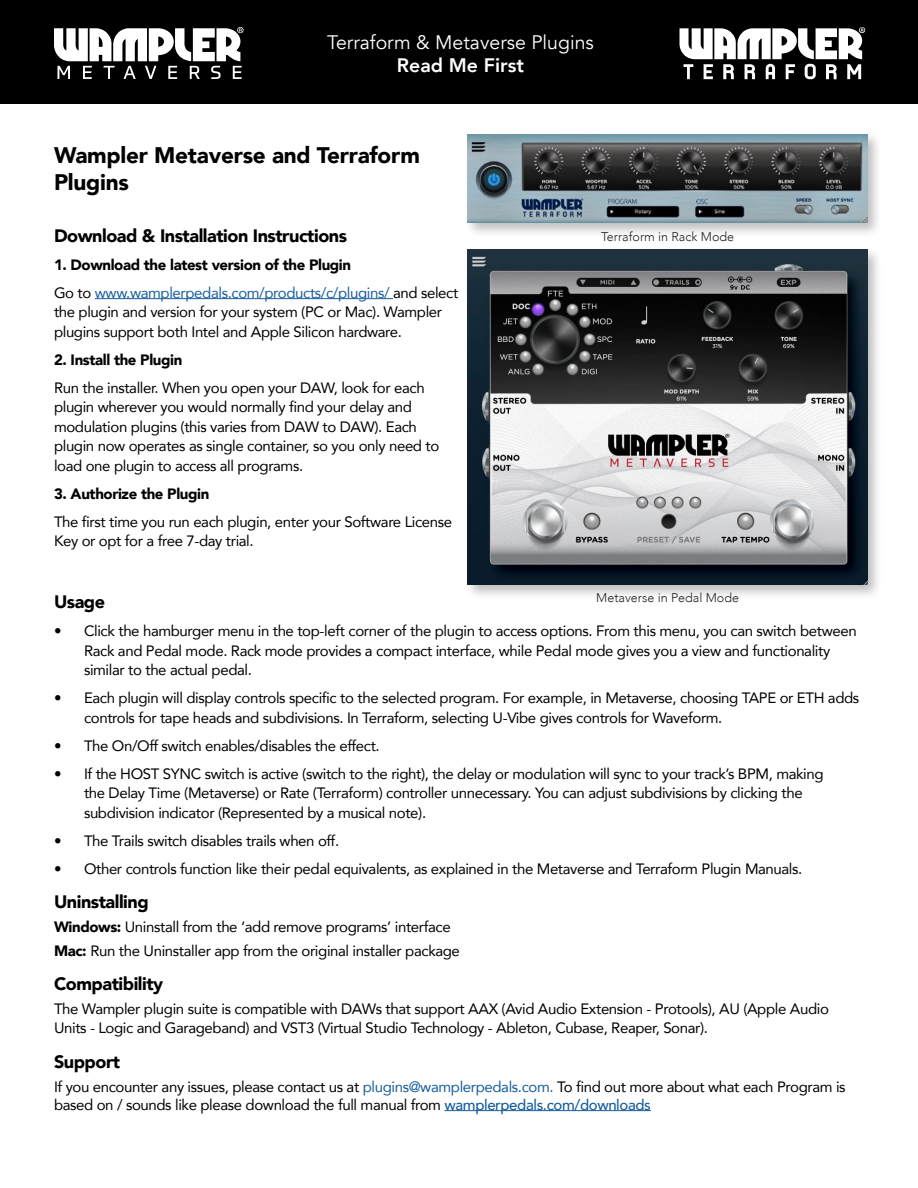
<style>
.page{position:relative;width:918px;height:1188px;background:#fff}
.page>*{position:absolute;margin:0;border:0;box-sizing:border-box;transform-origin:0 0}
.t1{font:900 22.5px/27px "Avenir";letter-spacing:-.01em;color:#000}
.t2{font:19.5px "Avenir";color:#fff}
.t3{font:800 19.5px "Avenir";color:#fff}
.t4{font:900 18px "Avenir";letter-spacing:-.025em;color:#000}
.t5{font:15px/19.5px "Avenir";letter-spacing:-.025em;color:#000}
.t6{font:900 15px "Avenir";letter-spacing:-.025em;color:#000}
.t7{font:300 12.6px "Avenir";color:#231f20}
.s1{color:#175d9e}
.s2{font-weight:900}
.s3{font-weight:500;color:#175d9e}
</style>
<div class="page">
<hr style="left:95px;top:298px;width:298px;height:1px;background:#175d9e">
<hr style="left:445px;top:1110px;width:206px;height:1px;background:#175d9e">
<div style="left:0;top:0;width:918px;height:104px;background:#000"></div>
<svg style="left:679px;top:27px;width:187px;height:53px"></svg>
<svg style="left:54px;top:27px;width:190px;height:52px"></svg>
<div style="left:465px;top:131px;width:417px;height:107px;background:#231f20;opacity:.29"></div>
<img style="left:468px;top:134px;width:399px;height:89px">
<div style="left:465px;top:247px;width:417px;height:353px;background:#231f20;opacity:.29"></div>
<img style="left:468px;top:250px;width:399px;height:335px">
<p class="t2" style="left:327px;top:30px;width:268px">Terraform &amp; Metaverse Plugins</p>
<p class="t3" style="left:397px;top:50px;width:129px">Read Me First</p>
<p class="t1" style="left:54px;top:141px;width:368px">Wampler Metaverse and Terraform<br>Plugins</p>
<p class="t4" style="left:54px;top:220px;width:295px">Download &amp; Installation Instructions</p>
<p class="t6" style="left:54px;top:251px;width:299px">1. Download the latest version of the Plugin</p>
<p class="t5" style="left:54px;top:282px;width:406px">Go to <span class="s1">www.wamplerpedals.com/products/c/plugins/</span> and select the plugin and version for your system (PC or Mac). Wampler plugins support both Intel and Apple Silicon hardware.</p>
<p class="t6" style="left:54px;top:346px;width:130px">2. Install the Plugin</p>
<p class="t5" style="left:54px;top:377px;width:387px">Run the installer. When you open your DAW, look for each plugin wherever you would normally find your delay and modulation plugins (this varies from DAW to DAW). Each plugin now operates as single container, so you only need to load one plugin to access all programs.</p>
<p class="t6" style="left:54px;top:480px;width:157px">3. Authorize the Plugin</p>
<p class="t5" style="left:54px;top:511px;width:400px">The first time you run each plugin, enter your Software License<br>Key or opt for a free 7-day trial.</p>
<p class="t7" style="left:601px;top:229px;width:135px">Terraform in Rack Mode</p>
<p class="t7" style="left:596px;top:590px;width:144px">Metaverse in Pedal Mode</p>
<p class="t4" style="left:54px;top:587px;width:53px">Usage</p>
<p class="t5" style="left:84px;top:621px;width:774px;text-indent:-30px">• Click the hamburger menu in the top-left corner of the plugin to access options. From this menu, you can switch between<br>Rack and Pedal mode. Rack mode provides a compact interface, while Pedal mode gives you a view and functionality similar to the actual pedal.</p>
<p class="t5" style="left:84px;top:688px;width:777px;text-indent:-30px">• Each plugin will display controls specific to the selected program. For example, in Metaverse, choosing TAPE or ETH adds controls for tape heads and subdivisions. In Terraform, selecting U-Vibe gives controls for Waveform.</p>
<p class="t5" style="left:54px;top:736px;width:327px">• The On/Off switch enables/disables the effect.</p>
<p class="t5" style="left:84px;top:764px;width:741px;text-indent:-30px">• If the HOST SYNC switch is active (switch to the right), the delay or modulation will sync to your track’s BPM, making the Delay Time (Metaverse) or Rate (Terraform) controller unnecessary. You can adjust subdivisions by clicking the subdivision indicator (Represented by a musical note).</p>
<p class="t5" style="left:54px;top:831px;width:287px">• The Trails switch disables trails when off.</p>
<p class="t5" style="left:54px;top:859px;width:750px">• Other controls function like their pedal equivalents, as explained in the Metaverse and Terraform Plugin Manuals.</p>
<p class="t4" style="left:54px;top:887px;width:96px">Uninstalling</p>
<p class="t5" style="left:54px;top:917px;width:398px"><span class="s2">Windows:</span> Uninstall from the ‘add remove programs’ interface</p>
<p class="t5" style="left:54px;top:940px;width:407px"><span class="s2">Mac:</span> Run the Uninstaller app from the original installer package</p>
<p class="t4" style="left:54px;top:968px;width:111px">Compatibility</p>
<p class="t5" style="left:54px;top:999px;width:776px">The Wampler plugin suite is compatible with DAWs that support AAX (Avid Audio Extension - Protools), AU (Apple Audio<br>Units - Logic and Garageband) and VST3 (Virtual Studio Technology - Ableton, Cubase, Reaper, Sonar).</p>
<p class="t4" style="left:54px;top:1046px;width:68px">Support</p>
<p class="t5" style="left:54px;top:1077px;width:793px;line-height:18px">If you encounter any issues, please contact us at <span class="s1">plugins@wamplerpedals.com.</span> To find out more about what each Program is based on / sounds like please download the full manual from <span class="s3">wamplerpedals.com/downloads</span></p>
</div>
